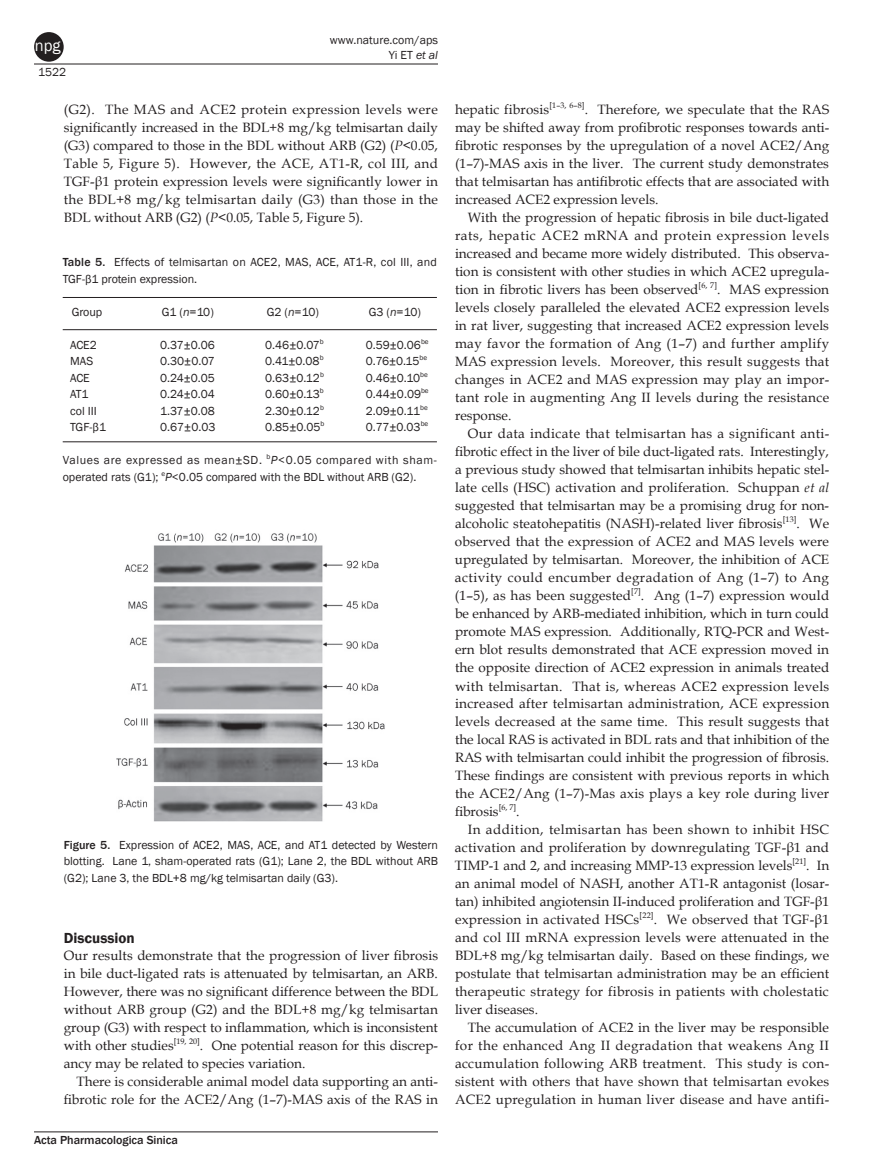
<style>
.page{position:relative;width:893px;height:1170px;background:#fff}
.page>*{position:absolute;margin:0;border:0;box-sizing:border-box;transform-origin:0 0}
.t1{font:16.5px "Franklin Gothic";color:#fff}
.t2{font:600 15px "Franklin Gothic";color:#231f20}
.t3{font:13.5px/18px "Book Antiqua 2";letter-spacing:.005em;color:#231f20;text-align:justify}
.t4{font:13.5px/18px "Book Antiqua";color:#231f20}
.t5{font:13.5px "Book Antiqua 2";letter-spacing:.025em;color:#231f20}
.t6{font:13.5px "Book Antiqua 2";letter-spacing:.035em;color:#231f20}
.t7{font:12px/16.5px "Franklin Gothic Book 2";color:#231f20}
.t8{font:12px/15px "Franklin Gothic";color:#231f20;text-align:right}
.t9{font:500 12px "Franklin Gothic";color:#231f20}
.s1{font-style:italic}
.s2{font-family:"Book Antiqua 2"}
.s3{font-family:"Book Antiqua"}
.s4{font-family:"Book Antiqua";font-style:italic}
.s5{font-family:"Franklin Gothic";font-weight:500}
.s6{font-family:"Franklin Gothic";font-style:italic}
.s7{font-family:"Franklin Gothic Book 2"}
.s8{font-family:"Franklin Gothic"}
</style>
<div class="page">
<hr style="left:34px;top:64px;width:404px;height:1px;background:#231f20">
<hr style="left:34px;top:1131px;width:404px;height:1px;background:#231f20">
<div style="left:34px;top:32px;width:30px;height:30px;background:#231f20;border-radius:50%"></div>
<img style="left:116px;top:533px;width:269px;height:288px">
<hr style="left:63px;top:297px;width:374px;height:1px;background:#231f20">
<hr style="left:63px;top:329px;width:374px;height:1px;background:#231f20">
<hr style="left:63px;top:441px;width:374px;height:1px;background:#231f20">
<p class="t1" style="left:35px;top:35px;width:27px">npg</p>
<p class="t8" style="left:38px;top:65px;width:29px">1522</p>
<p class="t8" style="left:330px;top:32px;width:110px">www.nature.com/aps<br>Yi ET <span class="s1">et al</span></p>
<p class="t4" style="left:64px;top:100px;width:376px;text-align:justify">(G2). The MAS and ACE2 protein expression levels were significantly increased in the BDL+8 mg/kg telmisartan daily (G3) compared to those in the BDL without ARB (G2) (<span class="s1">P</span><span class="s2">&lt;0.05,</span></p>
<p class="t5" style="left:64px;top:153px;width:376px">Table 5, Figure 5). However, the ACE, AT1-R, col III, and</p>
<p class="t4" style="left:64px;top:172px;width:376px">TGF-β1 protein expression levels were significantly lower in the BDL+8 mg/kg telmisartan daily (G3) than those in the</p>
<p class="t3" style="left:64px;top:208px;width:301px"><span class="s3">BDL without ARB (G2) (</span><span class="s4">P</span>&lt;0.05, Table 5, Figure 5).</p>
<p class="t7" style="left:63px;top:254px;width:376px"><span class="s5">Table 5.</span> Effects of telmisartan on ACE2, MAS, ACE, AT1-R, col III, and<br>TGF-β1 protein expression.</p>
<p class="t7" style="left:72px;top:304px;width:32px">Group</p>
<p class="t7" style="left:162px;top:304px;width:54px">G1 (<span class="s6">n</span>=10)</p>
<p class="t7" style="left:267px;top:304px;width:54px">G2 (<span class="s6">n</span>=10)</p>
<p class="t8" style="left:369px;top:304px;width:54px"><span class="s7">G3 (</span><span class="s1">n</span>=10)</p>
<p class="t7" style="left:70px;top:337px;width:28px">ACE2</p>
<p class="t7" style="left:160px;top:337px;width:56px">0.37±0.06</p>
<p class="t7" style="left:265px;top:337px;width:60px">0.46±0.07<sup>b</sup></p>
<p class="t7" style="left:366px;top:337px;width:64px">0.59±0.06<sup>be</sup></p>
<p class="t7" style="left:70px;top:353px;width:24px">MAS</p>
<p class="t7" style="left:160px;top:353px;width:56px">0.30±0.07</p>
<p class="t7" style="left:265px;top:353px;width:60px">0.41±0.08<sup>b</sup></p>
<p class="t7" style="left:366px;top:353px;width:63px">0.76±0.15<sup>be</sup></p>
<p class="t7" style="left:70px;top:370px;width:21px">ACE</p>
<p class="t7" style="left:160px;top:370px;width:56px">0.24±0.05</p>
<p class="t7" style="left:265px;top:370px;width:60px">0.63±0.12<sup>b</sup></p>
<p class="t7" style="left:366px;top:370px;width:64px">0.46±0.10<sup>be</sup></p>
<p class="t7" style="left:70px;top:386px;width:20px">AT1</p>
<p class="t7" style="left:160px;top:386px;width:56px">0.24±0.04</p>
<p class="t7" style="left:265px;top:386px;width:60px">0.60±0.13<sup>b</sup></p>
<p class="t7" style="left:366px;top:386px;width:64px">0.44±0.09<sup>be</sup></p>
<p class="t7" style="left:70px;top:403px;width:28px">col III</p>
<p class="t7" style="left:160px;top:403px;width:56px">1.37±0.08</p>
<p class="t7" style="left:265px;top:403px;width:60px">2.30±0.12<sup>b</sup></p>
<p class="t7" style="left:366px;top:403px;width:64px">2.09±0.11<sup>be</sup></p>
<p class="t7" style="left:70px;top:419px;width:37px">TGF-β1</p>
<p class="t7" style="left:160px;top:419px;width:57px">0.67±0.03</p>
<p class="t7" style="left:265px;top:419px;width:61px">0.85±0.05<sup>b</sup></p>
<p class="t7" style="left:366px;top:419px;width:64px">0.77±0.03<sup>be</sup></p>
<p class="t7" style="left:63px;top:452px;width:376px">Values are expressed as mean±SD. <sup>b</sup><span class="s6">P</span><span class="s8">&lt;0.05 compared with sham&shy;</span>operated rats (G1); <sup>e</sup><span class="s6">P</span>&lt;0.05 compared with the BDL without ARB (G2).</p>
<p class="t7" style="left:64px;top:836px;width:376px;text-align:justify"><span class="s5">Figure 5.</span> Expression of ACE2, MAS, ACE, and AT1 detected by Western blotting. Lane 1, sham-operated rats (G1); Lane 2, the BDL without ARB (G2); Lane 3, the BDL+8 mg/kg telmisartan daily (G3).</p>
<p class="t2" style="left:64px;top:928px;width:73px">Discussion</p>
<p class="t4" style="left:64px;top:946px;width:376px">Our results demonstrate that the progression of liver fibrosis</p>
<p class="t3" style="left:64px;top:964px;width:376px">in bile duct-ligated rats is attenuated by telmisartan, an ARB.</p>
<p class="t4" style="left:64px;top:982px;width:376px;text-align:justify">However, there was no significant difference between the BDL without ARB group (G2) and the BDL+8 mg/kg telmisartan group (G3) with respect to inflammation, which is inconsistent</p>
<p class="t3" style="left:64px;top:1036px;width:376px">with other studies<sup>[19,</sup> <sup>20]</sup>. One potential reason for this discrep&shy;ancy may be related to species variation.</p>
<p class="t3" style="left:77px;top:1072px;width:363px">There is considerable animal model data supporting an anti-</p>
<p class="t4" style="left:64px;top:1090px;width:376px">fibrotic role for the ACE2/Ang (1–7)-MAS axis of the RAS in</p>
<p class="t9" style="left:34px;top:1132px;width:145px">Acta Pharmacologica Sinica</p>
<p class="t3" style="left:455px;top:100px;width:376px">hepatic fibrosis<sup>[1–3,</sup> <sup>6–8]</sup>. Therefore, we speculate that the RAS</p>
<p class="t4" style="left:455px;top:118px;width:376px">may be shifted away from profibrotic responses towards anti&shy;fibrotic responses by the upregulation of a novel ACE2/Ang</p>
<p class="t3" style="left:455px;top:154px;width:375px">(1–7)-MAS axis in the liver. The current study demonstrates</p>
<p class="t4" style="left:455px;top:172px;width:376px">that telmisartan has antifibrotic effects that are associated with</p>
<p class="t3" style="left:455px;top:190px;width:205px">increased ACE2 expression levels.</p>
<p class="t4" style="left:468px;top:208px;width:363px">With the progression of hepatic fibrosis in bile duct-ligated</p>
<p class="t3" style="left:455px;top:226px;width:376px">rats, hepatic ACE2 mRNA and protein expression levels increased and became more widely distributed. This observa&shy;tion is consistent with other studies in which ACE2 upregula-</p>
<p class="t4" style="left:455px;top:280px;width:376px">tion in fibrotic livers has been observed<sup>[6,</sup> <sup>7]</sup><span class="s2">. MAS expression</span></p>
<p class="t3" style="left:455px;top:298px;width:376px">levels closely paralleled the elevated ACE2 expression levels in rat liver, suggesting that increased ACE2 expression levels may favor the formation of Ang (1–7) and further amplify MAS expression levels. Moreover, this result suggests that changes in ACE2 and MAS expression may play an impor&shy;tant role in augmenting Ang II levels during the resistance response.</p>
<p class="t5" style="left:468px;top:423px;width:362px">Our data indicate that telmisartan has a significant anti-</p>
<p class="t4" style="left:455px;top:442px;width:375px">fibrotic effect in the liver of bile duct-ligated rats. Interestingly,</p>
<p class="t3" style="left:455px;top:460px;width:376px">a previous study showed that telmisartan inhibits hepatic stel&shy;late cells (HSC) activation and proliferation. Schuppan <span class="s4">et al </span>suggested that telmisartan may be a promising drug for non-</p>
<p class="t4" style="left:455px;top:514px;width:376px">alcoholic steatohepatitis (NASH)-related liver fibrosis<sup>[13]</sup><span class="s2">. We</span></p>
<p class="t3" style="left:455px;top:531px;width:376px">observed that the expression of ACE2 and MAS levels were upregulated by telmisartan. Moreover, the inhibition of ACE activity could encumber degradation of Ang (1–7) to Ang (1–5), as has been suggested<sup>[7]</sup>. Ang (1–7) expression would be enhanced by ARB-mediated inhibition, which in turn could promote MAS expression. Additionally, RTQ-PCR and West&shy;ern blot results demonstrated that ACE expression moved in the opposite direction of ACE2 expression in animals treated with telmisartan. That is, whereas ACE2 expression levels</p>
<p class="t3" style="left:455px;top:694px;width:376px">increased after telmisartan administration, ACE expression levels decreased at the same time. This result suggests that the local RAS is activated in BDL rats and that inhibition of the</p>
<p class="t4" style="left:455px;top:748px;width:376px">RAS with telmisartan could inhibit the progression of fibrosis.<br>These findings are consistent with previous reports in which</p>
<p class="t3" style="left:455px;top:784px;width:376px">the ACE2/Ang (1–7)-Mas axis plays a key role during liver</p>
<p class="t4" style="left:455px;top:802px;width:66px">fibrosis<sup>[6,</sup> <sup>7]</sup><span class="s2">.</span></p>
<p class="t6" style="left:468px;top:819px;width:363px">In addition, telmisartan has been shown to inhibit HSC</p>
<p class="t4" style="left:455px;top:838px;width:376px">activation and proliferation by downregulating TGF-β1 and</p>
<p class="t3" style="left:455px;top:856px;width:376px">TIMP-1 and 2, and increasing MMP-13 expression levels<sup>[21]</sup>. In an animal model of NASH, another AT1-R antagonist (losar-</p>
<p class="t4" style="left:455px;top:892px;width:376px">tan) inhibited angiotensin II-induced proliferation and TGF-β1</p>
<p class="t3" style="left:455px;top:910px;width:376px">expression in activated HSCs<sup>[22]</sup><span class="s3">. We observed that TGF-β1 </span>and col III mRNA expression levels were attenuated in the</p>
<p class="t4" style="left:455px;top:946px;width:376px">BDL+8 mg/kg telmisartan daily. Based on these findings, we postulate that telmisartan administration may be an efficient</p>
<p class="t3" style="left:455px;top:982px;width:375px">therapeutic strategy for fibrosis in patients with cholestatic liver diseases.</p>
<p class="t3" style="left:455px;top:1018px;width:376px;text-indent:13px">The accumulation of ACE2 in the liver may be responsible for the enhanced Ang II degradation that weakens Ang II accumulation following ARB treatment. This study is con&shy;sistent with others that have shown that telmisartan evokes ACE2 upregulation in human liver disease and have antifi-</p>
</div>
